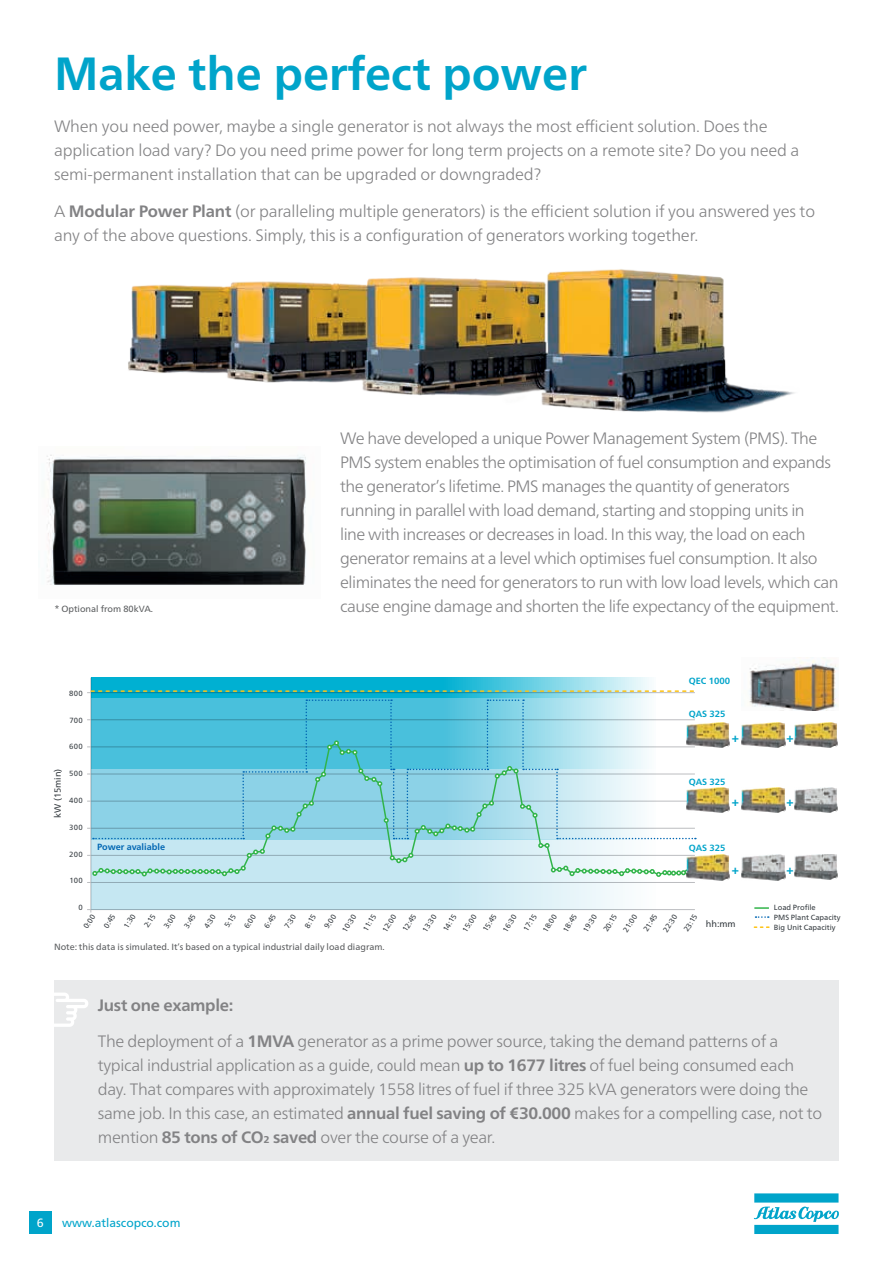
<style>
.page{position:relative;width:893px;height:1263px;background:#fff}
.page>*{position:absolute;margin:0;border:0;box-sizing:border-box;transform-origin:0 0}
.t1{font:700 46.5px "Neue Frutiger World";color:#00a4ca}
.t2{font:300 16.5px/24px "Neue Frutiger World";letter-spacing:-.02em;color:#828284}
.t3{font:700 16.5px "Neue Frutiger World";letter-spacing:-.02em;color:#828284}
.t4{font:12px "Neue Frutiger World";color:#00a4ca}
.t5{font:700 12px "Neue Frutiger World";color:#00a4ca}
.t6{font:12px "Neue Frutiger World";color:#fff}
.t7{font:9px "Neue Frutiger World";color:#5c5e60}
.t8{font:700 9px "Neue Frutiger World";color:#00a4ca}
.t9{font:700 9px "Neue Frutiger World";color:#0166b3}
.t10{font:9px "Neue Frutiger World";color:#353b40}
.t11{font:7.5px/10.1px "Neue Frutiger World";color:#353b40}
.s1{font-weight:700}
</style>
<div class="page">
<img style="left:47px;top:455px;width:259px;height:130px">
<img style="left:128px;top:269px;width:667px;height:144px">
<svg style="left:754px;top:1193px;width:85px;height:41px"></svg>
<div style="left:29px;top:1211px;width:22px;height:23px;background:#00a4ca"></div>
<svg style="left:92px;top:877px;width:535px;height:32px;background:#cdeaf3"></svg>
<svg style="left:92px;top:678px;width:563px;height:20px;background:#2ebdd9"></svg>
<hr style="left:87px;top:882px;width:608px;height:1px;background:#bcbdc0">
<hr style="left:87px;top:855px;width:608px;height:1px;background:#bcbdc0">
<hr style="left:87px;top:828px;width:608px;height:1px;background:#bcbdc0">
<hr style="left:87px;top:801px;width:608px;height:1px;background:#bcbdc0">
<hr style="left:87px;top:774px;width:608px;height:1px;background:#bcbdc0">
<hr style="left:87px;top:747px;width:608px;height:1px;background:#bcbdc0">
<hr style="left:87px;top:719px;width:608px;height:1px;background:#bcbdc0">
<hr style="left:87px;top:692px;width:608px;height:1px;background:#bcbdc0">
<hr style="left:91px;top:678px;width:1px;height:234px;background:#bcbdc0">
<hr style="left:87px;top:909px;width:608px;height:1px;background:#bcbdc0">
<svg style="left:91px;top:690px;width:602px;height:2px"></svg>
<svg style="left:92px;top:699px;width:604px;height:178px;background:#97d6e5"></svg>
<img style="left:749px;top:657px;width:90px;height:53px">
<svg style="left:754px;top:907px;width:15px;height:2px"></svg>
<svg style="left:754px;top:926px;width:15px;height:2px"></svg>
<svg style="left:755px;top:916px;width:14px;height:2px"></svg>
<img style="left:795px;top:723px;width:43px;height:25px">
<img style="left:742px;top:723px;width:43px;height:25px">
<img style="left:687px;top:723px;width:43px;height:25px">
<img style="left:795px;top:787px;width:43px;height:25px">
<img style="left:742px;top:787px;width:43px;height:25px">
<img style="left:687px;top:787px;width:43px;height:25px">
<img style="left:795px;top:854px;width:43px;height:25px">
<img style="left:742px;top:855px;width:43px;height:25px">
<img style="left:687px;top:855px;width:43px;height:25px">
<div style="left:54px;top:980px;width:785px;height:181px;background:#e9eaeb"></div>
<svg style="left:54px;top:993px;width:34px;height:34px"></svg>
<h1 class="t1" style="left:54px;top:33px;width:534px">Make the perfect power</h1>
<p class="t2" style="left:54px;top:115px;width:747px">When you need power, maybe a single generator is not always the most efficient solution. Does the application load vary? Do you need prime power for long term projects on a remote site? Do you need a semi-permanent installation that can be upgraded or downgraded?</p>
<p class="t2" style="left:54px;top:199px;width:763px">A <span class="s1">Modular Power Plant</span> (or paralleling multiple generators) is the efficient solution if you answered yes to any of the above questions. Simply, this is a configuration of generators working together.</p>
<p class="t2" style="left:340px;top:427px;width:500px">We have developed a unique Power Management System (PMS). The PMS system enables the optimisation of fuel consumption and expands the generator’s lifetime. PMS manages the quantity of generators running in parallel with load demand, starting and stopping units in<br>line with increases or decreases in load. In this way, the load on each generator remains at a level which optimises fuel consumption. It also eliminates the need for generators to run with low load levels, which can</p>
<p class="t7" style="left:55px;top:602px;width:100px">* Optional from 80kVA.</p>
<p class="t2" style="left:340px;top:595px;width:500px">cause engine damage and shorten the life expectancy of the equipment.</p>
<p class="t8" style="left:689px;top:672px;width:43px">QEC 1000</p>
<p class="t8" style="left:689px;top:706px;width:38px">QAS 325</p>
<p class="t11" style="left:69px;top:688px;width:15px">800</p>
<p class="t11" style="left:69px;top:715px;width:15px">700</p>
<p class="t11" style="left:69px;top:742px;width:15px">600</p>
<p class="t11" style="left:69px;top:769px;width:15px">500</p>
<p class="t11" style="left:69px;top:795px;width:15px">400</p>
<p class="t11" style="left:69px;top:822px;width:15px">300</p>
<p class="t11" style="left:69px;top:849px;width:15px">200</p>
<p class="t11" style="left:69px;top:876px;width:15px">100</p>
<p class="t11" style="left:78px;top:902px;width:6px">0</p>
<p class="t5" style="left:732px;top:727px;width:9px">+</p>
<p class="t5" style="left:786px;top:727px;width:9px">+</p>
<p class="t10" style="left:51px;top:818px;width:51px;rotate:-90deg">kW (15min)</p>
<p class="t8" style="left:689px;top:774px;width:38px">QAS 325</p>
<p class="t5" style="left:732px;top:791px;width:9px">+</p>
<p class="t5" style="left:786px;top:791px;width:9px">+</p>
<p class="t9" style="left:97px;top:838px;width:70px">Power avaliable</p>
<p class="t8" style="left:689px;top:839px;width:38px">QAS 325</p>
<p class="t5" style="left:732px;top:859px;width:9px">+</p>
<p class="t5" style="left:786px;top:859px;width:9px">+</p>
<p class="t11" style="left:340px;top:929px;width:21px;rotate:-58deg">10:30</p>
<p class="t11" style="left:361px;top:927px;width:20px;rotate:-58deg">11:15</p>
<p class="t11" style="left:380px;top:929px;width:21px;rotate:-58deg">12:00</p>
<p class="t11" style="left:400px;top:928px;width:21px;rotate:-58deg">12:45</p>
<p class="t11" style="left:420px;top:928px;width:21px;rotate:-58deg">13:30</p>
<p class="t11" style="left:441px;top:928px;width:20px;rotate:-58deg">14:15</p>
<p class="t11" style="left:460px;top:929px;width:21px;rotate:-58deg">15:00</p>
<p class="t11" style="left:480px;top:928px;width:21px;rotate:-58deg">15:45</p>
<p class="t11" style="left:500px;top:929px;width:21px;rotate:-58deg">16:30</p>
<p class="t11" style="left:521px;top:928px;width:20px;rotate:-58deg">17:15</p>
<p class="t11" style="left:540px;top:929px;width:22px;rotate:-58deg">18:00</p>
<p class="t11" style="left:561px;top:929px;width:21px;rotate:-58deg">18:45</p>
<p class="t11" style="left:581px;top:929px;width:21px;rotate:-58deg">19:30</p>
<p class="t11" style="left:601px;top:928px;width:21px;rotate:-58deg">20:15</p>
<p class="t11" style="left:621px;top:929px;width:21px;rotate:-58deg">21:00</p>
<p class="t11" style="left:641px;top:928px;width:21px;rotate:-58deg">21:45</p>
<p class="t11" style="left:661px;top:929px;width:21px;rotate:-58deg">22:30</p>
<p class="t11" style="left:681px;top:928px;width:21px;rotate:-58deg">23:15</p>
<p class="t11" style="left:774px;top:902px;width:68px">Load Profile<br>PMS Plant Capacity<br>Big Unit Capacitiy</p>
<p class="t11" style="left:81px;top:925px;width:17px;rotate:-58deg">0:00</p>
<p class="t11" style="left:101px;top:925px;width:17px;rotate:-58deg">0:45</p>
<p class="t11" style="left:122px;top:925px;width:17px;rotate:-58deg">1:30</p>
<p class="t11" style="left:142px;top:924px;width:16px;rotate:-58deg">2:15</p>
<p class="t11" style="left:161px;top:925px;width:17px;rotate:-58deg">3:00</p>
<p class="t11" style="left:182px;top:925px;width:17px;rotate:-58deg">3:45</p>
<p class="t11" style="left:202px;top:925px;width:17px;rotate:-58deg">4:30</p>
<p class="t11" style="left:222px;top:924px;width:16px;rotate:-58deg">5:15</p>
<p class="t11" style="left:242px;top:925px;width:17px;rotate:-58deg">6:00</p>
<p class="t11" style="left:262px;top:925px;width:17px;rotate:-58deg">6:45</p>
<p class="t11" style="left:282px;top:925px;width:17px;rotate:-58deg">7:30</p>
<p class="t11" style="left:302px;top:924px;width:16px;rotate:-58deg">8:15</p>
<p class="t11" style="left:322px;top:925px;width:17px;rotate:-58deg">9:00</p>
<p class="t10" style="left:706px;top:917px;width:31px">hh:mm</p>
<p class="t7" style="left:54px;top:940px;width:332px">Note: this data is simulated. It’s based on a typical industrial daily load diagram.</p>
<p class="t3" style="left:98px;top:990px;width:137px">Just one example:</p>
<p class="t2" style="left:98px;top:1030px;width:726px">The deployment of a <span class="s1">1MVA</span> generator as a prime power source, taking the demand patterns of a typical industrial application as a guide, could mean <span class="s1">up to 1677 litres</span> of fuel being consumed each day. That compares with approximately 1558 litres of fuel if three 325 kVA generators were doing the same job. In this case, an estimated <span class="s1">annual fuel saving of €30.000</span> makes for a compelling case, not to mention <span class="s1">85 tons of CO2 saved</span> over the course of a year.</p>
<p class="t6" style="left:37px;top:1214px;width:8px">6</p>
<p class="t4" style="left:62px;top:1213px;width:120px">www.atlascopco.com</p>
</div>
